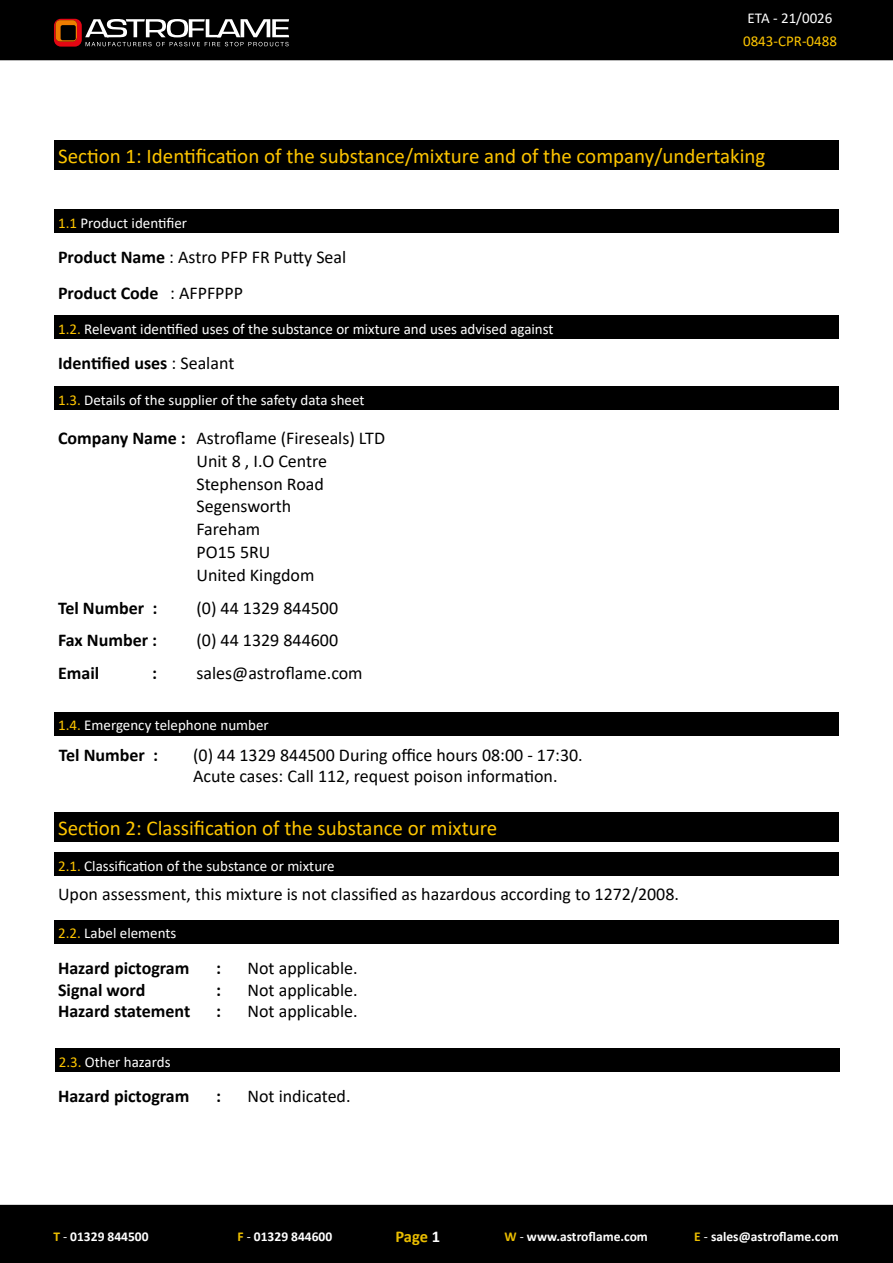
<style>
.page{position:relative;width:893px;height:1263px;background:#fff}
.page>*{position:absolute;margin:0;border:0;box-sizing:border-box;transform-origin:0 0}
.t1{font:21px "Calibri";color:#fdc500}
.t2{font:18px/22.8px "Calibri";color:#000}
.t3{font:700 18px "Calibri";color:#000}
.t4{font:700 16.5px "Calibri";color:#ebbe00}
.t5{font:15px "Calibri";color:#fff}
.t6{font:15px "Calibri";color:#fdc500}
.t7{font:700 13.5px "Calibri";color:#fff}
.s1{color:#fdc500}
.s2{font-weight:700}
.s3{font-weight:400}
.s4{color:#ebbe00}
.s5{color:#fff}
</style>
<div class="page">
<div style="left:0;top:0;width:893px;height:60px;background:#000"></div>
<div style="left:0;top:1205px;width:893px;height:58px;background:#000"></div>
<svg style="left:54px;top:19px;width:235px;height:28px"></svg>
<div style="left:54px;top:140px;width:785px;height:30px;background:#000"></div>
<div style="left:54px;top:209px;width:785px;height:24px;background:#000"></div>
<div style="left:54px;top:315px;width:785px;height:24px;background:#000"></div>
<div style="left:54px;top:386px;width:785px;height:24px;background:#000"></div>
<div style="left:54px;top:712px;width:785px;height:23px;background:#000"></div>
<div style="left:54px;top:812px;width:785px;height:30px;background:#000"></div>
<div style="left:54px;top:852px;width:785px;height:23px;background:#000"></div>
<div style="left:54px;top:920px;width:785px;height:23px;background:#000"></div>
<div style="left:55px;top:1048px;width:785px;height:24px;background:#000"></div>
<p class="t5" style="left:748px;top:7px;width:86px">ETA - 21/0026</p>
<p class="t6" style="left:743px;top:30px;width:95px">0843-CPR-0488</p>
<p class="t1" style="left:58px;top:142px;width:709px">Section 1: Identification of the substance/mixture and of the company/undertaking</p>
<p class="t5" style="left:58px;top:212px;width:131px"><span class="s1">1.1</span> Product identifier</p>
<p class="t2" style="left:58px;top:245px;width:290px"><span class="s2">Product Name</span> : Astro PFP FR Putty Seal</p>
<p class="t3" style="left:58px;top:280px;width:187px">Product Code <span class="s3">: AFPFPPP</span></p>
<p class="t5" style="left:58px;top:318px;width:497px"><span class="s1">1.2.</span> Relevant identified uses of the substance or mixture and uses advised against</p>
<p class="t3" style="left:58px;top:351px;width:178px">Identified uses <span class="s3">: Sealant</span></p>
<p class="t5" style="left:58px;top:389px;width:308px"><span class="s1">1.3.</span> Details of the supplier of the safety data sheet</p>
<p class="t2" style="left:196px;top:426px;width:190px;text-indent:-138px"><span class="s2">Company Name :</span> Astroflame (Fireseals) LTD<br>Unit 8 , I.O Centre<br>Stephenson Road<br>Segensworth<br>Fareham<br>PO15 5RU<br>United Kingdom</p>
<p class="t3" style="left:58px;top:595px;width:101px">Tel Number :</p>
<p class="t2" style="left:196px;top:596px;width:143px">(0) 44 1329 844500</p>
<p class="t3" style="left:58px;top:628px;width:101px">Fax Number :</p>
<p class="t2" style="left:196px;top:628px;width:143px">(0) 44 1329 844600</p>
<p class="t3" style="left:58px;top:660px;width:43px">Email</p>
<p class="t3" style="left:152px;top:660px;width:6px">:</p>
<p class="t2" style="left:196px;top:661px;width:168px">sales@astroflame.com</p>
<p class="t5" style="left:58px;top:715px;width:212px"><span class="s1">1.4.</span> Emergency telephone number</p>
<p class="t3" style="left:59px;top:742px;width:101px">Tel Number :</p>
<p class="t2" style="left:193px;top:743px;width:391px;line-height:21.6px">(0) 44 1329 844500 During office hours 08:00 - 17:30.<br>Acute cases: Call 112, request poison information.</p>
<p class="t1" style="left:58px;top:813px;width:441px">Section 2: Classification of the substance or mixture</p>
<p class="t5" style="left:58px;top:855px;width:278px"><span class="s1">2.1.</span> Classification of the substance or mixture</p>
<p class="t2" style="left:58px;top:882px;width:622px">Upon assessment, this mixture is not classified as hazardous according to 1272/2008.</p>
<p class="t5" style="left:58px;top:923px;width:120px"><span class="s1">2.2.</span> Label elements</p>
<p class="t3" style="left:58px;top:955px;width:133px">Hazard pictogram</p>
<p class="t3" style="left:216px;top:955px;width:6px">:</p>
<p class="t2" style="left:248px;top:956px;width:112px">Not applicable.</p>
<p class="t3" style="left:58px;top:977px;width:89px">Signal word</p>
<p class="t3" style="left:216px;top:977px;width:6px">:</p>
<p class="t2" style="left:248px;top:978px;width:112px">Not applicable.</p>
<p class="t3" style="left:58px;top:998px;width:134px">Hazard statement</p>
<p class="t3" style="left:216px;top:998px;width:6px">:</p>
<p class="t2" style="left:248px;top:999px;width:112px">Not applicable.</p>
<p class="t5" style="left:59px;top:1051px;width:113px"><span class="s1">2.3.</span> Other hazards</p>
<p class="t3" style="left:58px;top:1083px;width:133px">Hazard pictogram</p>
<p class="t3" style="left:216px;top:1083px;width:6px">:</p>
<p class="t2" style="left:248px;top:1084px;width:105px">Not indicated.</p>
<p class="t7" style="left:53px;top:1227px;width:97px"><span class="s4">T</span> <span class="s3">-</span> 01329 844500</p>
<p class="t7" style="left:238px;top:1227px;width:96px"><span class="s4">F</span> <span class="s3">-</span> 01329 844600</p>
<p class="t4" style="left:395px;top:1225px;width:46px">Page <span class="s5">1</span></p>
<p class="t7" style="left:504px;top:1227px;width:145px"><span class="s4">W</span> <span class="s3">-</span> www.astroflame.com</p>
<p class="t7" style="left:694px;top:1227px;width:146px"><span class="s4">E</span> <span class="s3">-</span> sales@astroflame.com</p>
</div>
